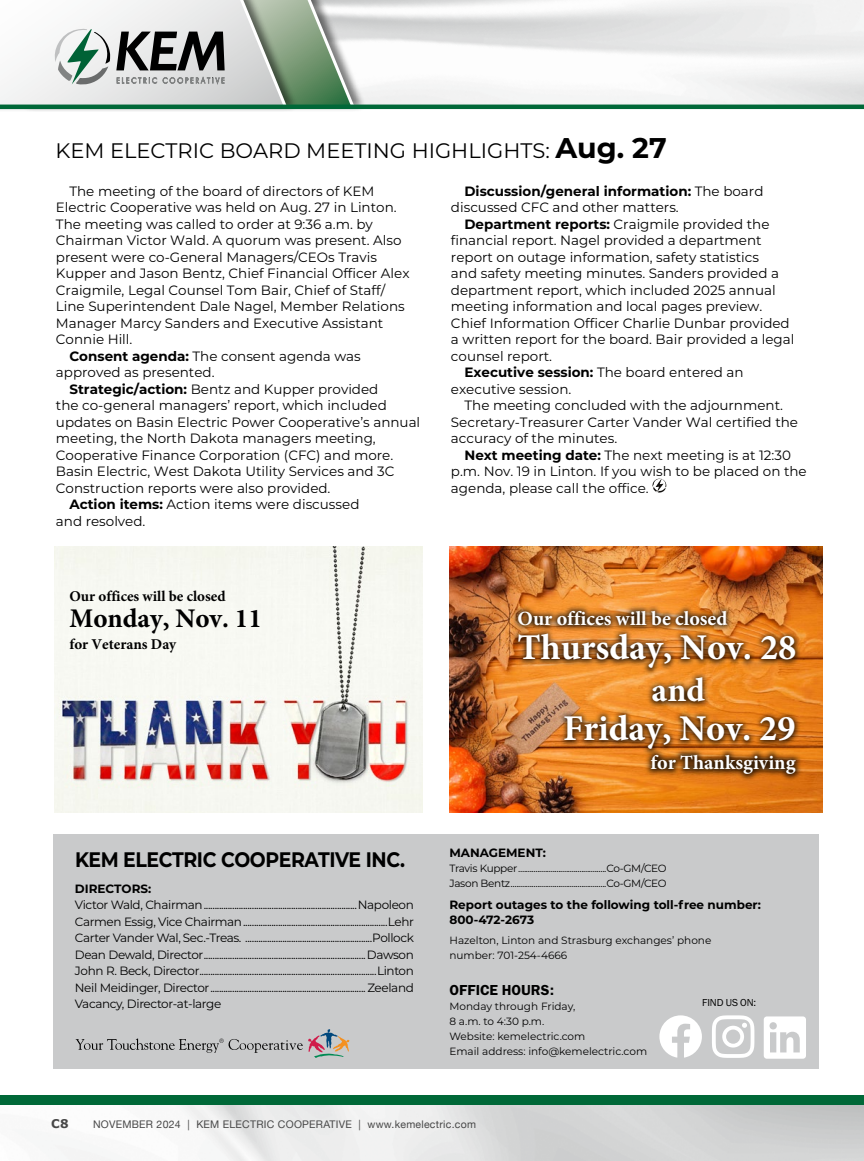
<style>
.page{position:relative;width:864px;height:1161px;background:#fff}
.page>*{position:absolute;margin:0;border:0;box-sizing:border-box;transform-origin:0 0}
.t1{font:700 36.3px "Minion Pro";color:#fff}
.t2{font:700 33.9px "Minion Pro";color:#fff}
.t3{font:700 27px "Minion Pro";color:#000}
.t4{font:21px "Montserrat";color:#000}
.t5{font:700 21px "Montserrat";letter-spacing:-.02em;color:#000;scale:.9 1}
.t6{font:700 20.1px "Minion Pro";color:#fff}
.t7{font:700 15px "Minion Pro";color:#000}
.t8{font:15px "Franklin Gothic URW Dem";color:#000}
.t9{font:13.5px/16.5px "Montserrat";color:#000}
.t10{font:700 13.5px "Montserrat";color:#000}
.t11{font:12px/16.5px "Montserrat";letter-spacing:-.03em;color:#000;text-align:justify}
.t12{font:700 12px/15px "Montserrat";color:#000}
.t13{font:700 12px "Verdana";color:#474747}
.t14{font:10.5px/15px "Montserrat";color:#000}
.t15{font:10.5px/15px "Montserrat";letter-spacing:-.03em;color:#000}
.t16{font:10.5px "Helvetica Neue";letter-spacing:.025em;color:#474747}
.t17{font:10.5px "Franklin Gothic URW Boo";letter-spacing:-.015em;color:#000}
.s1{font-weight:700;font-size:28.5px}
.s2{font-weight:700}
.s3{font-weight:400}
</style>
<div class="page">
<div style="left:22px;top:0;width:344px;height:112px;background:#000;opacity:.5"></div>
<div style="left:54px;top:834px;width:765px;height:234px;background:#c9cacb"></div>
<svg style="left:76px;top:1029px;width:273px;height:29px"></svg>
<svg style="left:659px;top:1015px;width:43px;height:43px"></svg>
<svg style="left:712px;top:1015px;width:42px;height:43px"></svg>
<svg style="left:764px;top:1016px;width:42px;height:43px"></svg>
<svg style="left:652px;top:479px;width:14px;height:14px"></svg>
<img style="left:54px;top:547px;width:369px;height:265px">
<img style="left:449px;top:547px;width:374px;height:265px">
<div style="left:512px;top:604px;width:290px;height:71px;background:#000;opacity:.75"></div>
<div style="left:647px;top:671px;width:64px;height:38px;background:#000;opacity:.75"></div>
<div style="left:558px;top:708px;width:243px;height:48px;background:#000;opacity:.75"></div>
<div style="left:644px;top:748px;width:158px;height:33px;background:#000;opacity:.75"></div>
<div style="left:0;top:1095px;width:864px;height:10px;background:#006838"></div>
<svg style="left:0;top:0;width:358px;height:111px"></svg>
<hr style="left:0;top:105px;width:864px;height:4px;background:#006838">
<h3 class="t4" style="left:56px;top:136px;width:613px">KEM ELECTRIC BOARD MEETING HIGHLIGHTS: <span class="s1">Aug. 27</span></h3>
<p class="t9" style="left:69px;top:182px;width:306px">The meeting of the board of directors of KEM</p>
<p class="t9" style="left:56px;top:199px;width:342px">Electric Cooperative was held on Aug. 27 in Linton.</p>
<p class="t9" style="left:56px;top:215px;width:318px">The meeting was called to order at 9:36 a.m. by</p>
<p class="t9" style="left:56px;top:232px;width:347px">Chairman Victor Wald. A quorum was present. Also</p>
<p class="t9" style="left:56px;top:248px;width:323px">present were co-General Managers/CEOs Travis</p>
<p class="t9" style="left:56px;top:265px;width:355px">Kupper and Jason Bentz, Chief Financial Officer Alex</p>
<p class="t9" style="left:56px;top:281px;width:331px">Craigmile, Legal Counsel Tom Bair, Chief of Staff/</p>
<p class="t9" style="left:56px;top:298px;width:350px">Line Superintendent Dale Nagel, Member Relations</p>
<p class="t9" style="left:56px;top:314px;width:329px">Manager Marcy Sanders and Executive Assistant</p>
<p class="t9" style="left:56px;top:331px;width:78px">Connie Hill.</p>
<p class="t9" style="left:69px;top:347px;width:293px"><span class="s2">Consent agenda:</span> The consent agenda was</p>
<p class="t9" style="left:56px;top:364px;width:160px">approved as presented.</p>
<p class="t9" style="left:69px;top:380px;width:311px"><span class="s2">Strategic/action:</span> Bentz and Kupper provided</p>
<p class="t9" style="left:56px;top:397px;width:332px">the co-general managers’ report, which included</p>
<p class="t9" style="left:56px;top:413px;width:366px">updates on Basin Electric Power Cooperative’s annual</p>
<p class="t9" style="left:56px;top:430px;width:321px">meeting, the North Dakota managers meeting,</p>
<p class="t9" style="left:56px;top:446px;width:339px">Cooperative Finance Corporation (CFC) and more.</p>
<p class="t9" style="left:56px;top:463px;width:340px">Basin Electric, West Dakota Utility Services and 3C</p>
<p class="t9" style="left:56px;top:479px;width:276px">Construction reports were also provided.</p>
<p class="t9" style="left:69px;top:496px;width:292px"><span class="s2">Action items:</span> Action items were discussed</p>
<p class="t9" style="left:56px;top:512px;width:91px">and resolved.</p>
<p class="t9" style="left:451px;top:182px;width:314px;text-indent:14px"><span class="s2">Discussion/general information:</span> The board discussed CFC and other matters.</p>
<p class="t9" style="left:464px;top:215px;width:307px"><span class="s2">Department reports:</span> Craigmile provided the</p>
<p class="t9" style="left:451px;top:232px;width:312px">financial report. Nagel provided a department</p>
<p class="t9" style="left:451px;top:248px;width:310px">report on outage information, safety statistics</p>
<p class="t9" style="left:451px;top:265px;width:330px">and safety meeting minutes. Sanders provided a</p>
<p class="t9" style="left:451px;top:281px;width:326px">department report, which included 2025 annual</p>
<p class="t9" style="left:451px;top:298px;width:313px">meeting information and local pages preview.</p>
<p class="t9" style="left:451px;top:314px;width:340px">Chief Information Officer Charlie Dunbar provided</p>
<p class="t9" style="left:451px;top:331px;width:345px">a written report for the board. Bair provided a legal</p>
<p class="t9" style="left:451px;top:347px;width:103px">counsel report.</p>
<p class="t10" style="left:464px;top:363px;width:281px">Executive session: <span class="s3">The board entered an</span></p>
<p class="t9" style="left:451px;top:380px;width:122px">executive session.</p>
<p class="t9" style="left:464px;top:397px;width:320px">The meeting concluded with the adjournment.</p>
<p class="t9" style="left:451px;top:413px;width:349px">Secretary-Treasurer Carter Vander Wal certified the</p>
<p class="t9" style="left:451px;top:430px;width:168px">accuracy of the minutes.</p>
<p class="t9" style="left:464px;top:446px;width:328px"><span class="s2">Next meeting date:</span> The next meeting is at 12:30</p>
<p class="t9" style="left:451px;top:463px;width:357px">p.m. Nov. 19 in Linton. If you wish to be placed on the</p>
<p class="t9" style="left:451px;top:479px;width:199px">agenda, please call the office.</p>
<p class="t7" style="left:69px;top:586px;width:158px">Our offices will be closed</p>
<h3 class="t3" style="left:69px;top:599px;width:194px">Monday, Nov. 11</h3>
<p class="t7" style="left:69px;top:634px;width:108px">for Veterans Day</p>
<h3 class="t5" style="left:75px;top:845px;width:368px">KEM ELECTRIC COOPERATIVE INC.</h3>
<p class="t12" style="left:75px;top:880px;width:78px">DIRECTORS:</p>
<p class="t11" style="left:75px;top:896px;width:341px">Victor Wald, Chairman......................................................................Napoleon Carmen Essig, Vice Chairman..................................................................Lehr Carter Vander Wal, Sec.-Treas. ..........................................................Pollock Dean Dewald, Director..........................................................................Dawson John R. Beck, Director.................................................................................Linton Neil Meidinger, Director....................................................................... Zeeland Vacancy, Director-at-large</p>
<h3 class="t6" style="left:518px;top:605px;width:211px">Our offices will be closed</h3>
<h1 class="t1" style="left:518px;top:622px;width:280px">Thursday, Nov. 28</h1>
<h2 class="t2" style="left:652px;top:667px;width:55px">and</h2>
<h1 class="t1" style="left:563px;top:703px;width:234px">Friday, Nov. 29</h1>
<h3 class="t6" style="left:650px;top:748px;width:147px">for Thanksgiving</h3>
<p class="t12" style="left:449px;top:844px;width:98px">MANAGEMENT:</p>
<p class="t15" style="left:449px;top:860px;width:219px">Travis Kupper..............................................Co-GM/CEO<br>Jason Bentz..................................................Co-GM/CEO</p>
<p class="t12" style="left:449px;top:897px;width:313px">Report outages to the following toll-free number:<br>800-472-2673</p>
<p class="t14" style="left:449px;top:932px;width:263px">Hazelton, Linton and Strasburg exchanges’ phone number: 701-254-4666</p>
<p class="t8" style="left:449px;top:981px;width:106px">OFFICE HOURS:</p>
<p class="t14" style="left:449px;top:998px;width:199px">Monday through Friday,<br>8 a.m. to 4:30 p.m.<br>Website: kemelectric.com<br>Email address: info@kemelectric.com</p>
<p class="t17" style="left:702px;top:996px;width:55px">FIND US ON:</p>
<p class="t13" style="left:51px;top:1115px;width:19px">C8</p>
<p class="t16" style="left:93px;top:1116px;width:385px">NOVEMBER 2024 | KEM ELECTRIC COOPERATIVE | www.kemelectric.com</p>
</div>
